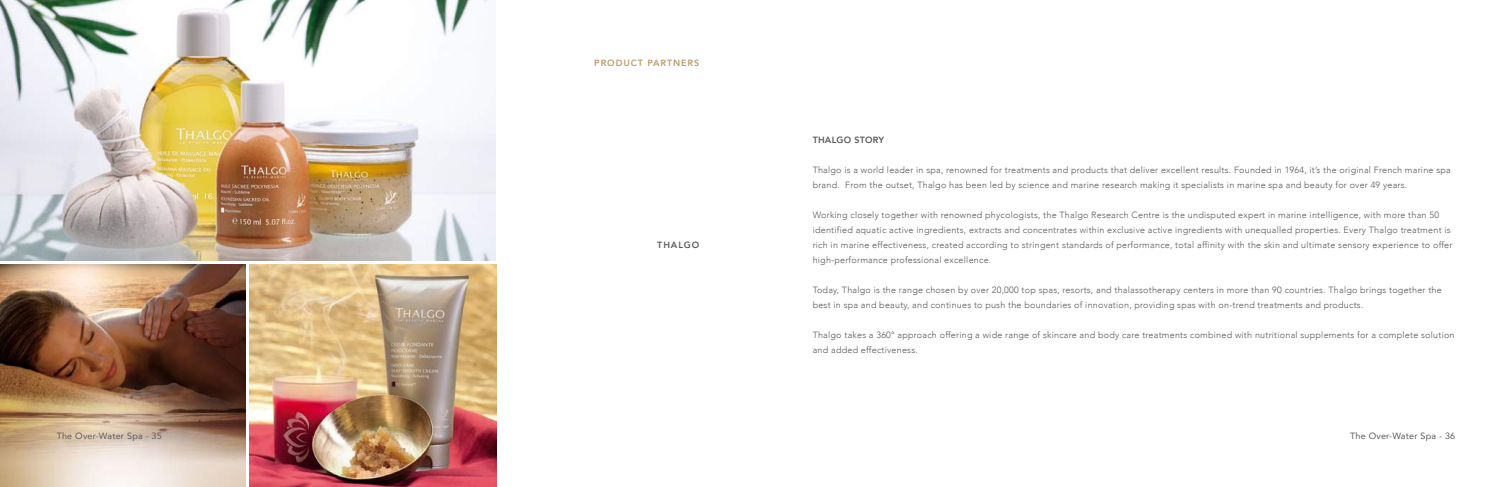
<style>
.page{position:relative;width:1512px;height:487px;background:#fff}
.page>*{position:absolute;margin:0;border:0;box-sizing:border-box;transform-origin:0 0}
.t1{font:300 9px/15px "Avenir";letter-spacing:.025em;color:#58595b}
.t2{font:9px "Avenir";letter-spacing:.025em;color:#58595b}
.t3{font:800 9px "Avenir";letter-spacing:.1em;color:#58595b}
.t4{font:800 9px "Avenir";color:#bc9b6a}
</style>
<div class="page">
<img style="left:0;top:264px;width:245px;height:222px">
<img style="left:0;top:0;width:495px;height:260px">
<img style="left:249px;top:264px;width:247px;height:222px">
<p class="t4" style="left:594px;top:56px;width:8px">PRODUC</p>
<p class="t4" style="left:638px;top:56px;width:17px">T PAR</p>
<p class="t4" style="left:667px;top:56px;width:14px">TNERS</p>
<p class="t3" style="left:657px;top:237px;width:44px">THALGO</p>
<p class="t3" style="left:813px;top:132px;width:8px">THALGO</p>
<p class="t3" style="left:854px;top:132px;width:31px">STORY</p>
<p class="t1" style="left:813px;top:162px;width:640px">Thalgo is a world leader in spa, renowned for treatments and products that deliver excellent results. Founded in 1964, it’s the original French marine spa brand. From the outset, Thalgo has been led by science and marine research making it specialists in marine spa and beauty for over 49 years.</p>
<p class="t1" style="left:813px;top:207px;width:641px">Working closely together with renowned phycologists, the Thalgo Research Centre is the undisputed expert in marine intelligence, with more than 50 identified aquatic active ingredients, extracts and concentrates within exclusive active ingredients with unequalled properties. Every Thalgo treatment is rich in marine effectiveness, created according to stringent standards of performance, total affinity with the skin and ultimate sensory experience to offer high-performance professional excellence.</p>
<p class="t1" style="left:813px;top:282px;width:631px">Today, Thalgo is the range chosen by over 20,000 top spas, resorts, and thalassotherapy centers in more than 90 countries. Thalgo brings together the best in spa and beauty, and continues to push the boundaries of innovation, providing spas with on-trend treatments and products.</p>
<p class="t1" style="left:813px;top:327px;width:643px">Thalgo takes a 360° approach offering a wide range of skincare and body care treatments combined with nutritional supplements for a complete solution and added effectiveness.</p>
<p class="t2" style="left:57px;top:428px;width:107px">The Over-Water Spa - 35</p>
<p class="t2" style="left:1350px;top:428px;width:107px">The Over-Water Spa - 36</p>
</div>
